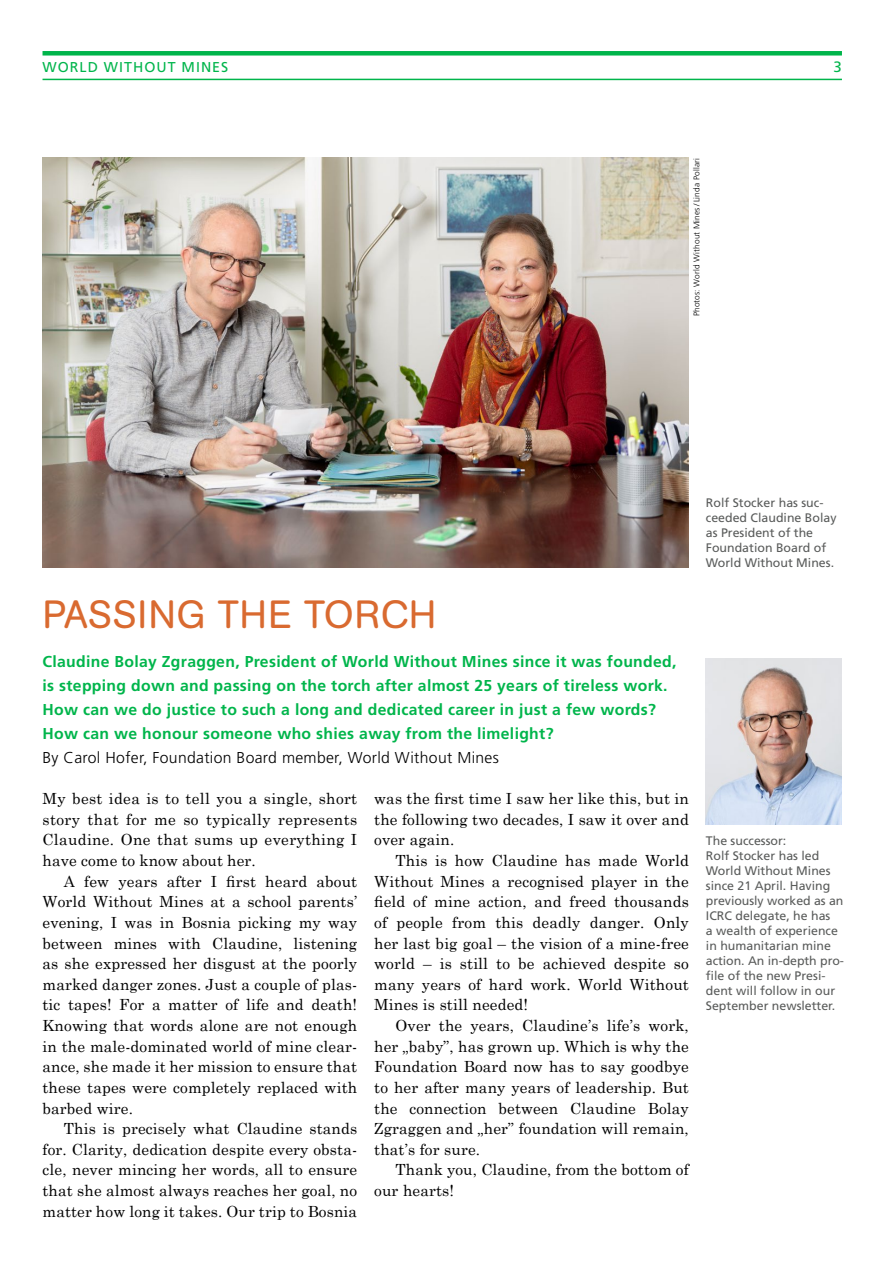
<style>
.page{position:relative;width:893px;height:1263px;background:#fff}
.page>*{position:absolute;margin:0;border:0;box-sizing:border-box;transform-origin:0 0}
.t1{font:39px "AG Book Rounded";letter-spacing:.01em;color:#d96a30}
.t2{font:700 15.75px/24px "Frutiger";letter-spacing:.02em;color:#00b54b}
.t3{font:300 15.75px "Frutiger";letter-spacing:.02em;color:#000}
.t4{font:15.3px/20.5px "Century Schoolbook";letter-spacing:.01em;color:#000;text-align:justify}
.t5{font:15px "Frutiger";color:#00b54b}
.t6{font:14.25px "Frutiger";letter-spacing:.07em;color:#00b54b}
.t7{font:12.3px/15px "Frutiger";color:#5a5c5b}
.t8{font:300 8.25px "Frutiger";letter-spacing:.02em;color:#000}
</style>
<div class="page">
<div style="left:43px;top:51px;width:799px;height:5px;background:#00b54b"></div>
<hr style="left:43px;top:79px;width:799px;height:1px;background:#00b54b">
<img style="left:43px;top:157px;width:646px;height:410px">
<img style="left:706px;top:658px;width:136px;height:167px">
<p class="t6" style="left:43px;top:59px;width:187px">WORLD WITHOUT MINES</p>
<p class="t5" style="left:834px;top:58px;width:10px">3</p>
<p class="t8" style="left:692px;top:316px;width:160px;rotate:-90deg">Photos: World Without Mines/Linda Pollari</p>
<h1 class="t1" style="left:43px;top:592px;width:395px">PASSING THE TORCH</h1>
<p class="t2" style="left:43px;top:649px;width:635px">Claudine Bolay Zgraggen, President of World Without Mines since it was founded, is stepping down and passing on the torch after almost 25 years of tireless work.<br>How can we do justice to such a long and dedicated career in just a few words?<br>How can we honour someone who shies away from the limelight?</p>
<p class="t3" style="left:43px;top:749px;width:458px">By Carol Hofer, Foundation Board member, World Without Mines</p>
<p class="t4" style="left:43px;top:788px;width:316px">My best idea is to tell you a single, short story that for me so typically represents Claudine. One that sums up everything I have come to know about her.</p>
<p class="t4" style="left:43px;top:870px;width:316px;text-indent:21px">A few years after I first heard about World Without Mines at a school parents’ evening, I was in Bosnia picking my way between mines with Claudine, listening as she expressed her disgust at the poorly marked danger zones. Just a couple of plas&shy;tic tapes! For a matter of life and death!<br>Knowing that words alone are not enough in the male-dominated world of mine clear&shy;ance, she made it her mission to ensure that these tapes were completely replaced with barbed wire.</p>
<p class="t4" style="left:43px;top:1118px;width:316px;text-indent:21px">This is precisely what Claudine stands for. Clarity, dedication despite every obsta&shy;cle, never mincing her words, all to ensure that she almost always reaches her goal, no matter how long it takes. Our trip to Bosnia</p>
<p class="t4" style="left:374px;top:788px;width:316px">was the first time I saw her like this, but in the following two decades, I saw it over and over again.</p>
<p class="t4" style="left:374px;top:850px;width:316px;text-indent:21px">This is how Claudine has made World Without Mines a recognised player in the field of mine action, and freed thousands of people from this deadly danger. Only her last big goal – the vision of a mine-free world – is still to be achieved despite so many years of hard work. World Without Mines is still needed!</p>
<p class="t4" style="left:374px;top:1015px;width:316px;text-indent:21px">Over the years, Claudine’s life’s work, her „baby”, has grown up. Which is why the Foundation Board now has to say goodbye to her after many years of leadership. But the connection between Claudine Bolay Zgraggen and „her” foundation will remain, that’s for sure.</p>
<p class="t4" style="left:374px;top:1159px;width:316px;text-indent:21px">Thank you, Claudine, from the bottom of our hearts!</p>
<p class="t7" style="left:706px;top:495px;width:132px">Rolf Stocker has suc&shy;ceeded Claudine Bolay as President of the<br>Foundation Board of<br>World Without Mines.</p>
<p class="t7" style="left:706px;top:833px;width:140px">The successor:<br>Rolf Stocker has led<br>World Without Mines since 21 April. Having previously worked as an<br>ICRC delegate, he has<br>a wealth of experience in humanitarian mine action. An in-depth pro&shy;file of the new Presi&shy;dent will follow in our<br>September newsletter.</p>
</div>
